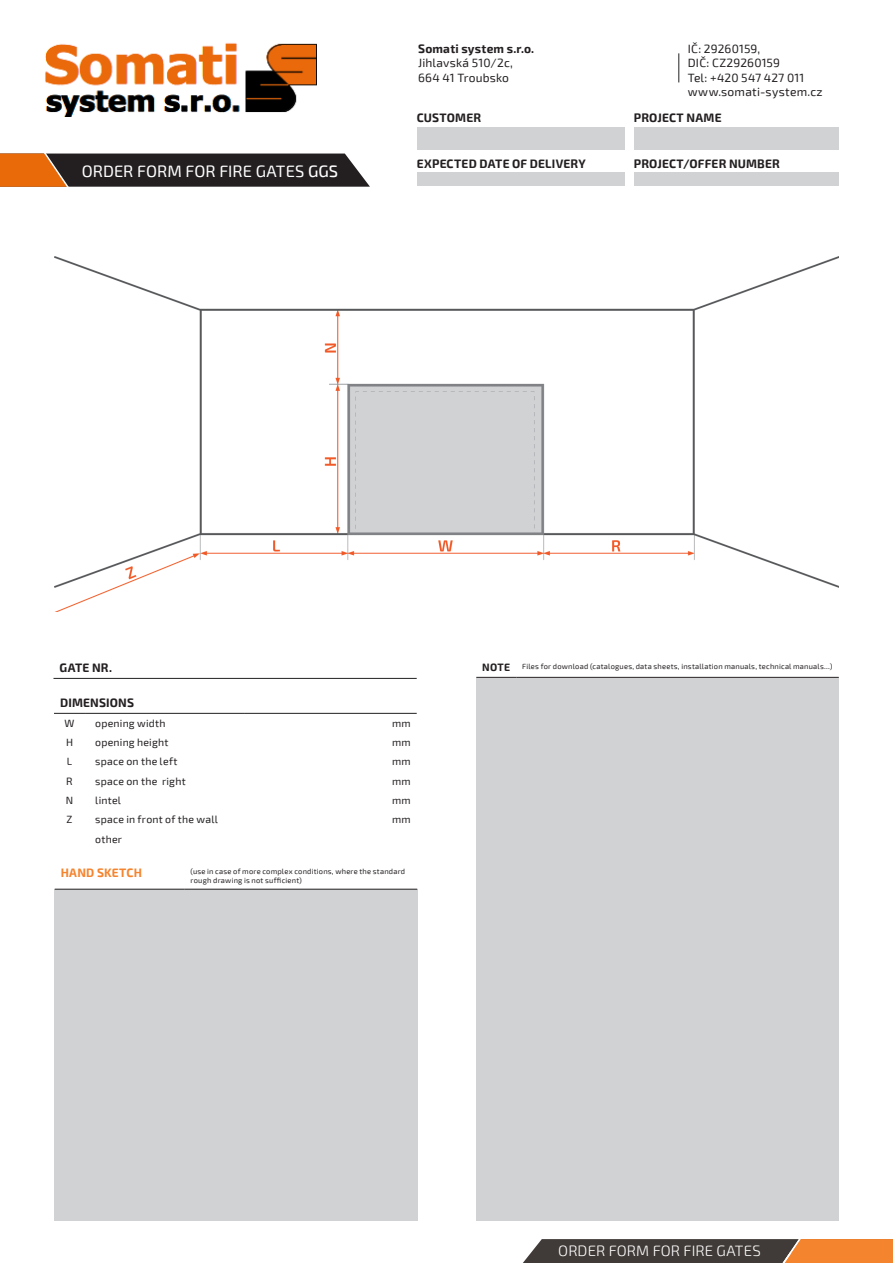
<style>
.page{position:relative;width:893px;height:1263px;background:#fff}
.page>*{position:absolute;margin:0;border:0;box-sizing:border-box;transform-origin:0 0}
.t1{font:16.5px "Exo 2";color:#fff}
.t2{font:300 15px "Exo 2";letter-spacing:.005em;color:#fff}
.naglowki{font:700 12px "Exo 2";letter-spacing:.015em;color:#231f20}
.t3{font:12px/14.4px "Exo 2";letter-spacing:.015em;color:#231f20}
.t4{font:700 12px "Exo 2";letter-spacing:.015em;color:#f5842e}
.t5{font:10.5px "Exo 2";letter-spacing:.02em;color:#231f20}
.naglowki-2{font:700 10.5px "Exo 2";color:#231f20}
.t6{font:7.5px/9px "Exo 2";letter-spacing:.025em;color:#231f20}
.s1{font-weight:500}
</style>
<div class="page">
<div style="left:417px;top:127px;width:208px;height:22px;background:#d1d2d4"></div>
<div style="left:635px;top:127px;width:204px;height:22px;background:#d1d2d4"></div>
<div style="left:417px;top:172px;width:208px;height:14px;background:#d1d2d4"></div>
<div style="left:635px;top:172px;width:204px;height:14px;background:#d1d2d4"></div>
<div style="left:476px;top:678px;width:363px;height:542px;background:#d1d2d4"></div>
<div style="left:54px;top:889px;width:363px;height:331px;background:#d1d2d4"></div>
<svg style="left:679px;top:53px;width:1px;height:29px"></svg>
<svg style="left:523px;top:1239px;width:370px;height:24px;background:#77553c"></svg>
<img style="left:54px;top:257px;width:785px;height:354px">
<svg style="left:0;top:153px;width:370px;height:34px;background:#4d372a"></svg>
<img style="left:45px;top:43px;width:272px;height:74px">
<hr style="left:53px;top:678px;width:364px;height:1px;background:#231f20">
<hr style="left:54px;top:713px;width:31px;height:1px;background:#231f20">
<hr style="left:85px;top:713px;width:160px;height:1px;background:#231f20">
<hr style="left:245px;top:713px;width:172px;height:1px;background:#231f20">
<hr style="left:476px;top:677px;width:40px;height:1px;background:#231f20">
<hr style="left:516px;top:677px;width:323px;height:1px;background:#231f20">
<hr style="left:55px;top:889px;width:130px;height:1px;background:#231f20">
<hr style="left:185px;top:889px;width:232px;height:1px;background:#231f20">
<p class="t1" style="left:82px;top:161px;width:258px">ORDER FORM FOR FIRE GATES <span class="s1">GGS</span></p>
<h3 class="naglowki" style="left:418px;top:41px;width:118px">Somati system s.r.o.</h3>
<h3 class="t3" style="left:418px;top:56px;width:96px">Jihlavská 510/2c,<br>664 41 Troubsko</h3>
<h3 class="t3" style="left:688px;top:42px;width:136px">IČ: 29260159,<br>DIČ: CZ29260159<br>Tel: +420 547 427 011 www.somati-system.cz</h3>
<p class="naglowki" style="left:417px;top:111px;width:66px">CUSTOMER</p>
<p class="naglowki" style="left:634px;top:111px;width:89px">PROJECT NAME</p>
<p class="naglowki" style="left:634px;top:156px;width:148px">PROJECT/OFFER NUMBER</p>
<p class="naglowki" style="left:417px;top:156px;width:171px">EXPECTED DATE OF DELIVERY</p>
<p class="naglowki" style="left:59px;top:661px;width:54px">GATE NR.</p>
<p class="naglowki" style="left:60px;top:696px;width:76px">DIMENSIONS</p>
<p class="t5" style="left:65px;top:717px;width:11px">W</p>
<p class="t5" style="left:95px;top:717px;width:72px">opening width</p>
<p class="t5" style="left:392px;top:717px;width:20px">mm</p>
<p class="t5" style="left:66px;top:736px;width:9px">H</p>
<p class="t5" style="left:95px;top:736px;width:75px">opening height</p>
<p class="t5" style="left:392px;top:736px;width:20px">mm</p>
<p class="t5" style="left:67px;top:755px;width:7px">L</p>
<p class="t5" style="left:95px;top:755px;width:84px">space on the left</p>
<p class="t5" style="left:392px;top:755px;width:20px">mm</p>
<p class="t5" style="left:66px;top:775px;width:8px">R</p>
<p class="t5" style="left:95px;top:775px;width:92px">space on the right</p>
<p class="t5" style="left:392px;top:775px;width:20px">mm</p>
<p class="t5" style="left:66px;top:794px;width:9px">N</p>
<p class="t5" style="left:95px;top:794px;width:27px">lintel</p>
<p class="t5" style="left:392px;top:794px;width:20px">mm</p>
<p class="t5" style="left:67px;top:814px;width:7px">Z</p>
<p class="t5" style="left:95px;top:814px;width:124px">space in front of the wall</p>
<p class="t5" style="left:392px;top:814px;width:20px">mm</p>
<p class="t5" style="left:95px;top:833px;width:28px">other</p>
<p class="t4" style="left:61px;top:866px;width:83px">HAND SKETCH</p>
<p class="t6" style="left:191px;top:867px;width:216px">(use in case of more complex conditions, where the standard rough drawing is not sufficient)</p>
<p class="naglowki-2" style="left:482px;top:661px;width:29px">NOTE</p>
<p class="t6" style="left:522px;top:662px;width:312px">Files for download (catalogues, data sheets, installation manuals, technical manuals...)</p>
<h2 class="t2" style="left:558px;top:1242px;width:204px">ORDER FORM FOR FIRE GATES</h2>
</div>
